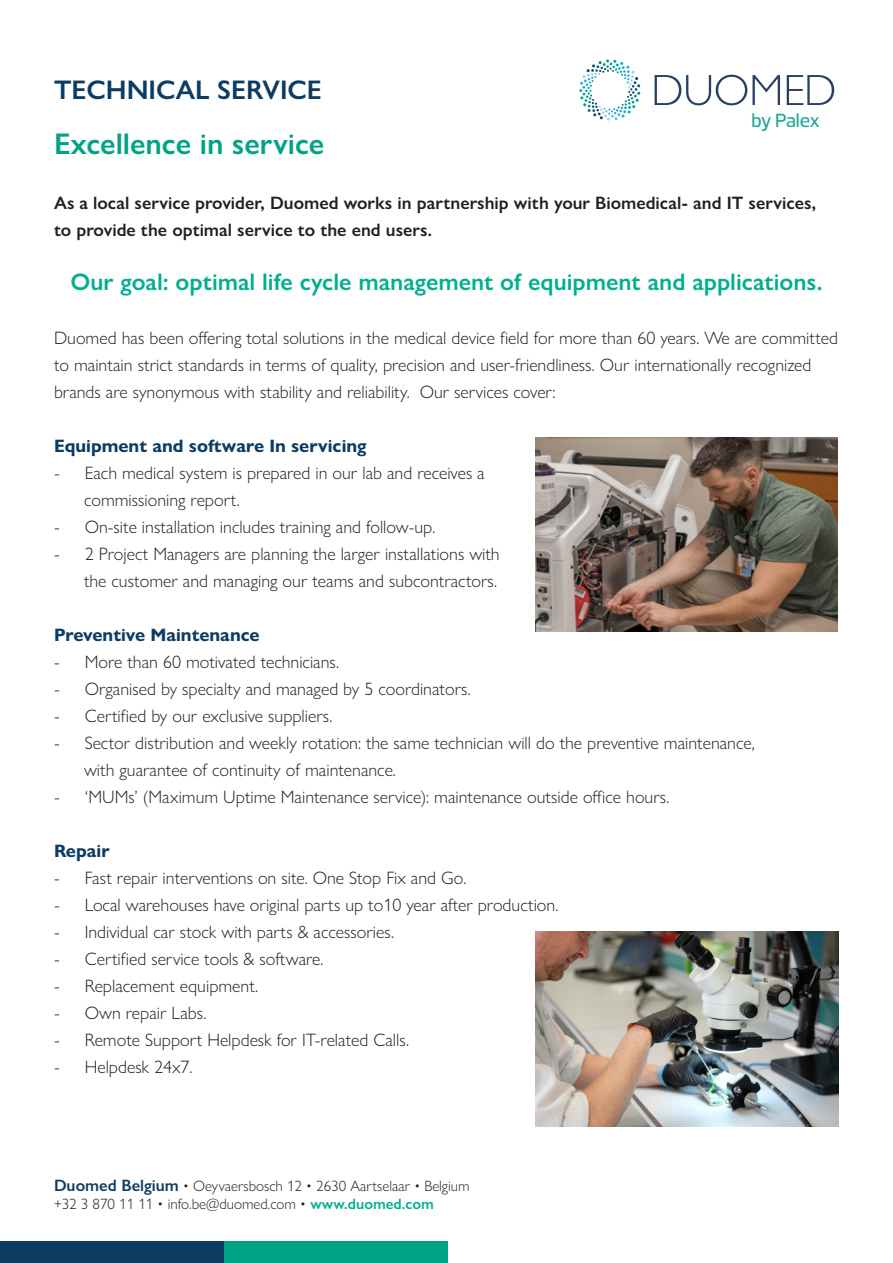
<style>
.page{position:relative;width:893px;height:1263px;background:#fff}
.page>*{position:absolute;margin:0;border:0;box-sizing:border-box;transform-origin:0 0}
.t1{font:600 30px "Gill Sans Nova";color:#00a385}
.t2{font:600 27px "Gill Sans Nova";color:#0d3c63}
.t3{font:600 24px "Gill Sans Nova";color:#01af8f}
.t4{font:500 19.5px "Prelo";letter-spacing:-.03em;color:#1fa59a}
.t5{font:300 18px/27px "Gill Sans Nova";color:#231f20}
.t6{font:600 18px/27px "Gill Sans Nova";color:#231f20}
.t7{font:700 18px "Gill Sans Nova";color:#0d3c63}
.t8{font:300 15px "Gill Sans Nova";color:#231f20}
.s1{font-weight:600;font-size:16.5px;color:#0d3c63}
.s2{font-weight:600;color:#01af8f}
</style>
<div class="page">
<div style="left:1px;top:1242px;width:223px;height:21px;background:#0d3c63"></div>
<div style="left:224px;top:1242px;width:223px;height:21px;background:#00a385"></div>
<img style="left:535px;top:438px;width:302px;height:193px">
<img style="left:535px;top:931px;width:303px;height:196px">
<svg style="left:579px;top:59px;width:61px;height:62px"></svg>
<svg style="left:655px;top:75px;width:179px;height:30px"></svg>
<p class="t2" style="left:54px;top:73px;width:269px">TECHNICAL SERVICE</p>
<p class="t1" style="left:54px;top:125px;width:272px">Excellence in service</p>
<p class="t4" style="left:751px;top:108px;width:70px">by Palex</p>
<p class="t6" style="left:54px;top:189px;width:764px">As a local service provider, Duomed works in partnership with your Biomedical- and IT services, to provide the optimal service to the end users.</p>
<p class="t3" style="left:70px;top:267px;width:754px">Our goal: optimal life cycle management of equipment and applications.</p>
<p class="t5" style="left:54px;top:324px;width:786px">Duomed has been offering total solutions in the medical device field for more than 60 years. We are committed to maintain strict standards in terms of quality, precision and user-friendliness. Our internationally recognized brands are synonymous with stability and reliability. Our services cover:</p>
<p class="t7" style="left:54px;top:434px;width:314px">Equipment and software In servicing</p>
<p class="t5" style="left:84px;top:459px;width:402px;text-indent:-30px">- Each medical system is prepared in our lab and receives a commissioning report.</p>
<p class="t5" style="left:54px;top:513px;width:383px">- On-site installation includes training and follow-up.</p>
<p class="t5" style="left:54px;top:540px;width:447px;text-align:right">- 2 Project Managers are planning the larger installations with the customer and managing our teams and subcontractors.</p>
<p class="t7" style="left:54px;top:623px;width:207px">Preventive Maintenance</p>
<p class="t5" style="left:54px;top:648px;width:287px">- More than 60 motivated technicians.</p>
<p class="t5" style="left:54px;top:675px;width:418px">- Organised by specialty and managed by 5 coordinators.</p>
<p class="t5" style="left:54px;top:702px;width:280px">- Certified by our exclusive suppliers.</p>
<p class="t5" style="left:84px;top:729px;width:672px;text-indent:-30px">- Sector distribution and weekly rotation: the same technician will do the preventive maintenance, with guarantee of continuity of maintenance.</p>
<p class="t5" style="left:54px;top:783px;width:617px">- ‘MUMs’ (Maximum Uptime Maintenance service): maintenance outside office hours.</p>
<p class="t7" style="left:54px;top:839px;width:57px">Repair</p>
<p class="t5" style="left:54px;top:864px;width:414px">- Fast repair interventions on site. One Stop Fix and Go.</p>
<p class="t5" style="left:54px;top:891px;width:506px">- Local warehouses have original parts up to10 year after production.</p>
<p class="t5" style="left:54px;top:918px;width:341px">- Individual car stock with parts &amp; accessories.</p>
<p class="t5" style="left:54px;top:945px;width:271px">- Certified service tools &amp; software.</p>
<p class="t5" style="left:54px;top:972px;width:206px">- Replacement equipment.</p>
<p class="t5" style="left:54px;top:999px;width:154px">- Own repair Labs.</p>
<p class="t5" style="left:54px;top:1026px;width:356px">- Remote Support Helpdesk for IT-related Calls.</p>
<p class="t5" style="left:54px;top:1053px;width:140px">- Helpdesk 24x7.</p>
<p class="t8" style="left:54px;top:1177px;width:417px"><span class="s1">Duomed Belgium</span> • Oeyvaersbosch 12 • 2630 Aartselaar • Belgium</p>
<p class="t8" style="left:54px;top:1195px;width:381px">+32 3 870 11 11 • info.be@duomed.com • <span class="s2">www.duomed.com</span></p>
</div>
